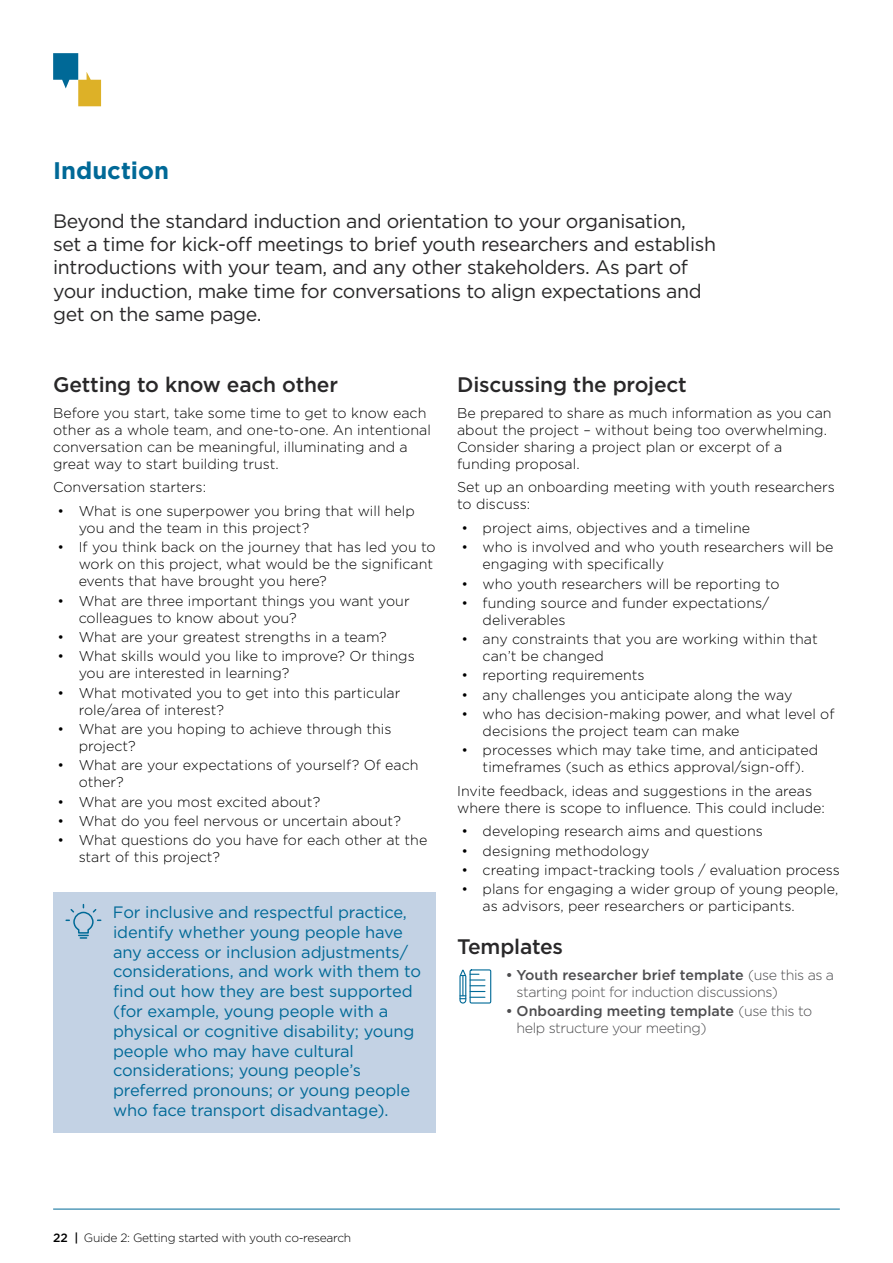
<style>
.page{position:relative;width:893px;height:1263px;background:#fff}
.page>*{position:absolute;margin:0;border:0;box-sizing:border-box;transform-origin:0 0}
.Heading_L1{font:700 24px "Gotham";color:#006997}
.Heading_L2{font:500 21px "Gotham";letter-spacing:-.01em;color:#292829}
.Intro_Text{font:19.5px/23.4px "Gotham";letter-spacing:-.02em;color:#292829}
.Box_Type_1_Blue{font:16.5px/19.8px "Gotham";letter-spacing:-.01em;color:#006997}
.Body_Copy{font:300 14.25px/17.1px "Gotham";color:#000}
.t1{font:300 14.25px/17.1px "Gotham";letter-spacing:-.03em;color:#4d4d4f}
.t2{font:300 12px "Gotham";letter-spacing:-.025em;color:#000}
.s1{font-weight:500}
</style>
<div class="page">
<svg style="left:53px;top:53px;width:48px;height:53px"></svg>
<div style="left:53px;top:892px;width:383px;height:240px;background:#c3d2e4"></div>
<svg style="left:66px;top:904px;width:35px;height:35px"></svg>
<div style="left:469px;top:969px;width:22px;height:34px;border:1px solid #006a97"></div>
<svg style="left:459px;top:969px;width:26px;height:35px"></svg>
<hr style="left:53px;top:1209px;width:787px;height:1px;background:#006997">
<p class="Heading_L1" style="left:53px;top:154px;width:117px">Induction</p>
<p class="Intro_Text" style="left:53px;top:209px;width:664px">Beyond the standard induction and orientation to your organisation, set a time for kick-off meetings to brief youth researchers and establish introductions with your team, and any other stakeholders. As part of your induction, make time for conversations to align expectations and get on the same page.</p>
<p class="Heading_L2" style="left:53px;top:371px;width:286px">Getting to know each other</p>
<p class="Body_Copy" style="left:53px;top:404px;width:379px">Before you start, take some time to get to know each other as a whole team, and one-to-one. An intentional conversation can be meaningful, illuminating and a great way to start building trust.</p>
<p class="Body_Copy" style="left:53px;top:478px;width:154px">Conversation starters:</p>
<p class="Body_Copy" style="left:79px;top:502px;width:338px;text-indent:-21px">• What is one superpower you bring that will help you and the team in this project?</p>
<p class="Body_Copy" style="left:79px;top:538px;width:359px;text-indent:-21px">• If you think back on the journey that has led you to work on this project, what would be the significant events that have brought you here?</p>
<p class="Body_Copy" style="left:79px;top:592px;width:333px;text-indent:-21px">• What are three important things you want your colleagues to know about you?</p>
<p class="Body_Copy" style="left:57px;top:628px;width:331px">• What are your greatest strengths in a team?</p>
<p class="Body_Copy" style="left:79px;top:647px;width:338px;text-indent:-21px">• What skills would you like to improve? Or things you are interested in learning?</p>
<p class="Body_Copy" style="left:79px;top:683px;width:323px;text-indent:-21px">• What motivated you to get into this particular role/area of interest?</p>
<p class="Body_Copy" style="left:79px;top:720px;width:314px;text-indent:-21px">• What are you hoping to achieve through this project?</p>
<p class="Body_Copy" style="left:79px;top:756px;width:341px;text-indent:-21px">• What are your expectations of yourself? Of each other?</p>
<p class="Body_Copy" style="left:57px;top:792px;width:264px">• What are you most excited about?</p>
<p class="Body_Copy" style="left:57px;top:812px;width:345px">• What do you feel nervous or uncertain about?</p>
<p class="Body_Copy" style="left:79px;top:831px;width:350px;text-indent:-21px">• What questions do you have for each other at the start of this project?</p>
<p class="Box_Type_1_Blue" style="left:113px;top:902px;width:310px">For inclusive and respectful practice, identify whether young people have any access or inclusion adjustments/ considerations, and work with them to find out how they are best supported (for example, young people with a physical or cognitive disability; young people who may have cultural considerations; young people’s preferred pronouns; or young people who face transport disadvantage).</p>
<p class="Heading_L2" style="left:457px;top:371px;width:231px">Discussing the project</p>
<p class="Body_Copy" style="left:457px;top:404px;width:376px">Be prepared to share as much information as you can about the project – without being too overwhelming.<br>Consider sharing a project plan or excerpt of a funding proposal.</p>
<p class="Body_Copy" style="left:457px;top:478px;width:379px">Set up an onboarding meeting with youth researchers to discuss:</p>
<p class="Body_Copy" style="left:461px;top:519px;width:290px">• project aims, objectives and a timeline</p>
<p class="Body_Copy" style="left:483px;top:538px;width:352px;text-indent:-21px">• who is involved and who youth researchers will be engaging with specifically</p>
<p class="Body_Copy" style="left:461px;top:574px;width:320px">• who youth researchers will be reporting to</p>
<p class="Body_Copy" style="left:483px;top:594px;width:288px;text-indent:-21px">• funding source and funder expectations/ deliverables</p>
<p class="Body_Copy" style="left:483px;top:630px;width:337px;text-indent:-21px">• any constraints that you are working within that can’t be changed</p>
<p class="Body_Copy" style="left:461px;top:666px;width:185px">• reporting requirements</p>
<p class="Body_Copy" style="left:461px;top:686px;width:332px">• any challenges you anticipate along the way</p>
<p class="Body_Copy" style="left:483px;top:705px;width:353px;text-indent:-21px">• who has decision-making power, and what level of decisions the project team can make</p>
<p class="Body_Copy" style="left:461px;top:741px;width:358px;text-align:center">• processes which may take time, and anticipated timeframes (such as ethics approval/sign-off).</p>
<p class="Body_Copy" style="left:457px;top:782px;width:369px">Invite feedback, ideas and suggestions in the areas where there is scope to influence. This could include:</p>
<p class="Body_Copy" style="left:461px;top:822px;width:303px">• developing research aims and questions</p>
<p class="Body_Copy" style="left:461px;top:842px;width:190px">• designing methodology</p>
<p class="Body_Copy" style="left:461px;top:861px;width:380px">• creating impact-tracking tools / evaluation process</p>
<p class="Body_Copy" style="left:483px;top:880px;width:357px;text-indent:-21px">• plans for engaging a wider group of young people, as advisors, peer researchers or participants.</p>
<p class="Heading_L2" style="left:457px;top:933px;width:107px">Templates</p>
<p class="t1" style="left:517px;top:966px;width:319px;text-indent:-11px"><span class="s1">• Youth researcher brief template</span> (use this as a starting point for induction discussions)</p>
<p class="t1" style="left:517px;top:1002px;width:297px;text-indent:-11px"><span class="s1">• Onboarding meeting template</span> (use this to help structure your meeting)</p>
<p class="t2" style="left:53px;top:1230px;width:300px"><span class="s1">22 |</span> Guide 2: Getting started with youth co-research</p>
</div>
